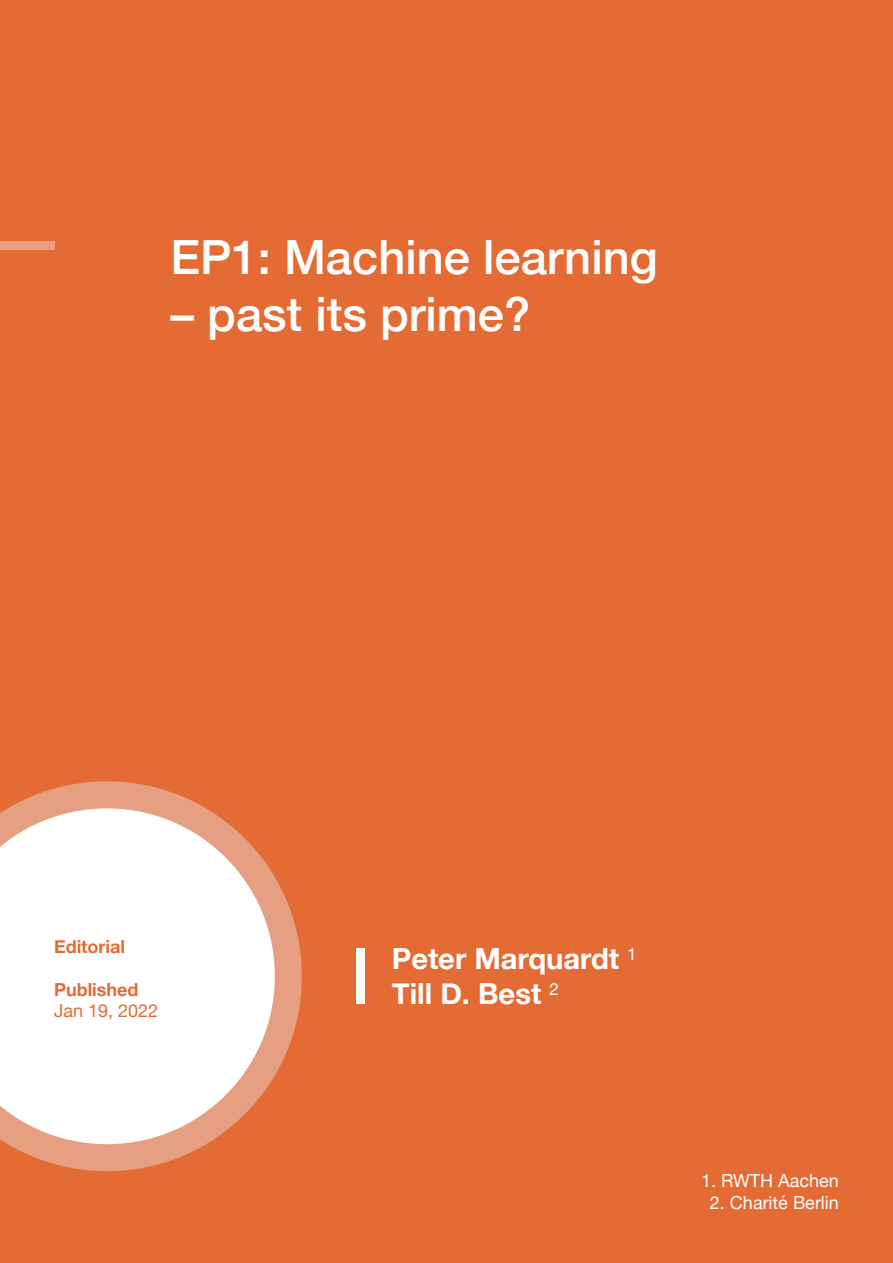
<style>
.page{position:relative;width:893px;height:1263px;background:#e56b35}
.page>*{position:absolute;margin:0;border:0;box-sizing:border-box;transform-origin:0 0}
.t1{font:500 47.1px "Helvetica Neue";color:#fff}
.t2{font:700 29.1px "Helvetica Neue";color:#fff}
.Body{font:18px "Helvetica Neue";color:#fff}
.Body-2{font:700 18px "Helvetica Neue";color:#e56b35}
.Body-3{font:18px "Helvetica Neue";color:#e56b35}
</style>
<div class="page">
<svg style="left:8px;top:781px;width:294px;height:390px"></svg>
<svg style="left:0;top:808px;width:275px;height:336px;background:#faede7"></svg>
<div style="left:0;top:241px;width:54px;height:9px;background:#e69f81"></div>
<div style="left:356px;top:948px;width:9px;height:56px;background:#fff"></div>
<h1 class="t1" style="left:171px;top:220px;width:489px">EP1: Machine learning</h1>
<h1 class="t1" style="left:171px;top:276px;width:361px">– past its prime?</h1>
<p class="Body-2" style="left:54px;top:932px;width:73px">Editorial</p>
<p class="Body-2" style="left:54px;top:975px;width:86px">Published</p>
<p class="Body-3" style="left:54px;top:998px;width:106px">Jan 19, 2022</p>
<h2 class="t2" style="left:392px;top:936px;width:246px">Peter Marquardt <sup>1</sup></h2>
<h2 class="t2" style="left:392px;top:971px;width:168px">Till D. Best <sup>2</sup></h2>
<p class="Body" style="left:701px;top:1168px;width:139px">1. RWTH Aachen</p>
<p class="Body" style="left:710px;top:1189px;width:131px">2. Charité Berlin</p>
</div>
